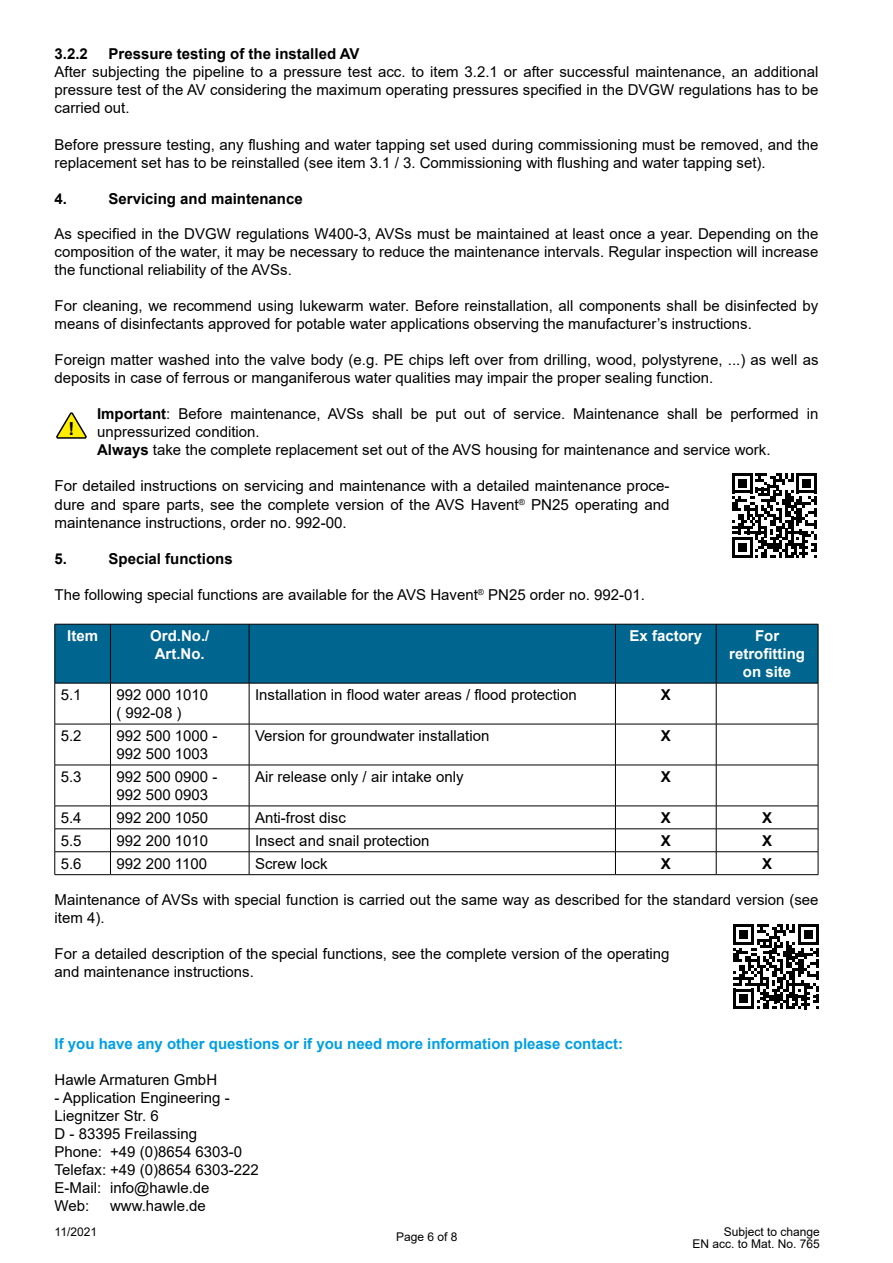
<style>
.page{position:relative;width:893px;height:1263px;background:#fff}
.page>*{position:absolute;margin:0;border:0;box-sizing:border-box;transform-origin:0 0}
.t1{font:700 18px "Arial";color:#000}
.t2{font:15.15px/18.3px "Arial";color:#000;text-align:justify}
.t3{font:15px/18px "Arial";color:#000}
.t4{font:700 15px "Arial";color:#000}
.t5{font:700 15px "Arial";color:#009fe3}
.t6{font:700 15px/18px "Arial";color:#fff;text-align:center}
.t7{font:12px/12px "Arial";color:#000;text-align:right}
.s1{font-weight:700}
</style>
<div class="page">
<div style="left:56px;top:625px;width:762px;height:58px;background:#00658f"></div>
<hr style="left:55px;top:624px;width:55px;height:1px;background:#000">
<hr style="left:55px;top:624px;width:1px;height:59px;background:#000">
<hr style="left:110px;top:624px;width:139px;height:1px;background:#000">
<hr style="left:110px;top:624px;width:1px;height:59px;background:#000">
<hr style="left:249px;top:624px;width:366px;height:1px;background:#000">
<hr style="left:249px;top:624px;width:1px;height:59px;background:#000">
<hr style="left:615px;top:624px;width:101px;height:1px;background:#000">
<hr style="left:615px;top:624px;width:1px;height:59px;background:#000">
<hr style="left:716px;top:624px;width:102px;height:1px;background:#000">
<hr style="left:716px;top:624px;width:1px;height:59px;background:#000">
<hr style="left:818px;top:624px;width:1px;height:59px;background:#000">
<hr style="left:55px;top:683px;width:55px;height:1px;background:#000">
<hr style="left:55px;top:683px;width:1px;height:41px;background:#000">
<hr style="left:110px;top:683px;width:139px;height:1px;background:#000">
<hr style="left:110px;top:683px;width:1px;height:41px;background:#000">
<hr style="left:249px;top:683px;width:366px;height:1px;background:#000">
<hr style="left:249px;top:683px;width:1px;height:41px;background:#000">
<hr style="left:615px;top:683px;width:101px;height:1px;background:#000">
<hr style="left:615px;top:683px;width:1px;height:41px;background:#000">
<hr style="left:716px;top:683px;width:102px;height:1px;background:#000">
<hr style="left:716px;top:683px;width:1px;height:41px;background:#000">
<hr style="left:818px;top:683px;width:1px;height:41px;background:#000">
<hr style="left:55px;top:724px;width:55px;height:1px;background:#000">
<hr style="left:55px;top:724px;width:1px;height:41px;background:#000">
<hr style="left:110px;top:724px;width:139px;height:1px;background:#000">
<hr style="left:110px;top:724px;width:1px;height:41px;background:#000">
<hr style="left:249px;top:724px;width:366px;height:1px;background:#000">
<hr style="left:249px;top:724px;width:1px;height:41px;background:#000">
<hr style="left:615px;top:724px;width:101px;height:1px;background:#000">
<hr style="left:615px;top:724px;width:1px;height:41px;background:#000">
<hr style="left:716px;top:724px;width:102px;height:1px;background:#000">
<hr style="left:716px;top:724px;width:1px;height:41px;background:#000">
<hr style="left:818px;top:724px;width:1px;height:41px;background:#000">
<hr style="left:55px;top:765px;width:55px;height:1px;background:#000">
<hr style="left:55px;top:765px;width:1px;height:41px;background:#000">
<hr style="left:110px;top:765px;width:139px;height:1px;background:#000">
<hr style="left:110px;top:765px;width:1px;height:41px;background:#000">
<hr style="left:249px;top:765px;width:366px;height:1px;background:#000">
<hr style="left:249px;top:765px;width:1px;height:41px;background:#000">
<hr style="left:615px;top:765px;width:101px;height:1px;background:#000">
<hr style="left:615px;top:765px;width:1px;height:41px;background:#000">
<hr style="left:716px;top:765px;width:102px;height:1px;background:#000">
<hr style="left:716px;top:765px;width:1px;height:41px;background:#000">
<hr style="left:818px;top:765px;width:1px;height:41px;background:#000">
<hr style="left:55px;top:806px;width:55px;height:1px;background:#000">
<hr style="left:110px;top:806px;width:139px;height:1px;background:#000">
<hr style="left:249px;top:806px;width:366px;height:1px;background:#000">
<hr style="left:615px;top:806px;width:101px;height:1px;background:#000">
<hr style="left:716px;top:806px;width:102px;height:1px;background:#000">
<hr style="left:55px;top:828px;width:55px;height:1px;background:#000">
<hr style="left:110px;top:828px;width:139px;height:1px;background:#000">
<hr style="left:249px;top:828px;width:366px;height:1px;background:#000">
<hr style="left:615px;top:828px;width:101px;height:1px;background:#000">
<hr style="left:716px;top:828px;width:102px;height:1px;background:#000">
<hr style="left:55px;top:851px;width:55px;height:1px;background:#000">
<svg style="left:55px;top:806px;width:1px;height:68px"></svg>
<hr style="left:110px;top:851px;width:139px;height:1px;background:#000">
<svg style="left:110px;top:806px;width:1px;height:68px"></svg>
<hr style="left:249px;top:851px;width:366px;height:1px;background:#000">
<svg style="left:249px;top:806px;width:1px;height:68px"></svg>
<hr style="left:615px;top:851px;width:101px;height:1px;background:#000">
<svg style="left:615px;top:806px;width:1px;height:68px"></svg>
<hr style="left:716px;top:851px;width:102px;height:1px;background:#000">
<svg style="left:716px;top:806px;width:1px;height:68px"></svg>
<svg style="left:818px;top:806px;width:1px;height:68px"></svg>
<hr style="left:55px;top:874px;width:55px;height:1px;background:#000">
<hr style="left:110px;top:874px;width:139px;height:1px;background:#000">
<hr style="left:249px;top:874px;width:366px;height:1px;background:#000">
<hr style="left:615px;top:874px;width:101px;height:1px;background:#000">
<hr style="left:716px;top:874px;width:102px;height:1px;background:#000">
<svg style="left:56px;top:412px;width:31px;height:27px"></svg>
<svg style="left:732px;top:473px;width:85px;height:85px"></svg>
<svg style="left:733px;top:924px;width:85px;height:85px"></svg>
<p class="t4" style="left:55px;top:43px;width:35px">3.2.2</p>
<p class="t4" style="left:109px;top:43px;width:252px">Pressure testing of the installed AV</p>
<p class="t3" style="left:55px;top:62px;width:765px;text-align:justify">After subjecting the pipeline to a pressure test acc. to item 3.2.1 or after successful maintenance, an additional pressure test of the AV considering the maximum operating pressures specified in the DVGW regulations has to be carried out.</p>
<p class="t3" style="left:55px;top:135px;width:765px">Before pressure testing, any flushing and water tapping set used during commissioning must be removed, and the replacement set has to be reinstalled (see item 3.1 / 3. Commissioning with flushing and water tapping set).</p>
<p class="t4" style="left:55px;top:188px;width:14px">4.</p>
<p class="t4" style="left:109px;top:188px;width:196px">Servicing and maintenance</p>
<p class="t3" style="left:55px;top:225px;width:765px;text-align:justify">As specified in the DVGW regulations W400-3, AVSs must be maintained at least once a year. Depending on the composition of the water, it may be necessary to reduce the maintenance intervals. Regular inspection will increase the functional reliability of the AVSs.</p>
<p class="t3" style="left:55px;top:297px;width:765px">For cleaning, we recommend using lukewarm water. Before reinstallation, all components shall be disinfected by means of disinfectants approved for potable water applications observing the manufacturer’s instructions.</p>
<p class="t3" style="left:55px;top:351px;width:765px">Foreign matter washed into the valve body (e.g. PE chips left over from drilling, wood, polystyrene, ...) as well as deposits in case of ferrous or manganiferous water qualities may impair the proper sealing function.</p>
<p class="t3" style="left:97px;top:405px;width:723px"><span class="s1">Important</span>: Before maintenance, AVSs shall be put out of service. Maintenance shall be performed in unpressurized condition.<br><span class="s1">Always</span> take the complete replacement set out of the AVS housing for maintenance and service work.</p>
<p class="t2" style="left:55px;top:477px;width:616px">For detailed instructions on servicing and maintenance with a detailed maintenance proce&shy;dure and spare parts, see the complete version of the AVS Havent<sup>®</sup> PN25 operating and maintenance instructions, order no. 992-00.</p>
<p class="t4" style="left:55px;top:548px;width:14px">5.</p>
<p class="t4" style="left:109px;top:548px;width:126px">Special functions</p>
<p class="t3" style="left:55px;top:586px;width:592px">The following special functions are available for the AVS Havent<sup>®</sup> PN25 order no. 992-01.</p>
<p class="t6" style="left:67px;top:627px;width:32px">Item</p>
<p class="t6" style="left:150px;top:627px;width:61px">Ord.No./<br>Art.No.</p>
<p class="t6" style="left:630px;top:627px;width:74px">Ex factory</p>
<p class="t6" style="left:729px;top:627px;width:77px">For retrofitting on site</p>
<p class="t3" style="left:61px;top:686px;width:22px">5.1</p>
<p class="t3" style="left:116px;top:686px;width:93px">992 000 1010 ( 992-08 )</p>
<p class="t3" style="left:255px;top:686px;width:323px">Installation in flood water areas / flood protection</p>
<p class="t4" style="left:661px;top:684px;width:12px">X</p>
<p class="t3" style="left:61px;top:727px;width:22px">5.2</p>
<p class="t3" style="left:116px;top:727px;width:102px">992 500 1000 -<br>992 500 1003</p>
<p class="t3" style="left:255px;top:727px;width:236px">Version for groundwater installation</p>
<p class="t4" style="left:661px;top:725px;width:12px">X</p>
<p class="t3" style="left:61px;top:767px;width:22px">5.3</p>
<p class="t3" style="left:116px;top:767px;width:102px">992 500 0900 -<br>992 500 0903</p>
<p class="t3" style="left:255px;top:767px;width:210px">Air release only / air intake only</p>
<p class="t4" style="left:661px;top:766px;width:12px">X</p>
<p class="t3" style="left:61px;top:808px;width:22px">5.4</p>
<p class="t3" style="left:116px;top:808px;width:93px">992 200 1050</p>
<p class="t3" style="left:255px;top:808px;width:92px">Anti-frost disc</p>
<p class="t4" style="left:661px;top:807px;width:12px">X</p>
<p class="t4" style="left:762px;top:807px;width:12px">X</p>
<p class="t3" style="left:61px;top:831px;width:22px">5.5</p>
<p class="t3" style="left:116px;top:831px;width:93px">992 200 1010</p>
<p class="t3" style="left:255px;top:831px;width:176px">Insect and snail protection</p>
<p class="t4" style="left:661px;top:830px;width:12px">X</p>
<p class="t4" style="left:762px;top:830px;width:12px">X</p>
<p class="t3" style="left:61px;top:854px;width:22px">5.6</p>
<p class="t3" style="left:116px;top:854px;width:92px">992 200 1100</p>
<p class="t3" style="left:255px;top:854px;width:74px">Screw lock</p>
<p class="t4" style="left:661px;top:853px;width:12px">X</p>
<p class="t4" style="left:762px;top:853px;width:12px">X</p>
<p class="t3" style="left:55px;top:890px;width:765px">Maintenance of AVSs with special function is carried out the same way as described for the standard version (see item 4).</p>
<p class="t3" style="left:55px;top:944px;width:617px">For a detailed description of the special functions, see the complete version of the operating and maintenance instructions.</p>
<p class="t1" style="left:69px;top:416px;width:7px">!</p>
<p class="t5" style="left:55px;top:1033px;width:570px">If you have any other questions or if you need more information please contact:</p>
<p class="t3" style="left:55px;top:1070px;width:164px">Hawle Armaturen GmbH</p>
<p class="t3" style="left:55px;top:1088px;width:206px">- Application Engineering -<br>Liegnitzer Str. 6<br>D - 83395 Freilassing<br>Phone: +49 (0)8654 6303-0<br>Telefax: +49 (0)8654 6303-222<br>E-Mail: info@hawle.de<br>Web:</p>
<p class="t3" style="left:110px;top:1196px;width:97px">www.hawle.de</p>
<p class="t7" style="left:55px;top:1226px;width:44px">11/2021</p>
<p class="t7" style="left:692px;top:1226px;width:129px">Subject to change<br>EN acc. to Mat. No. 765</p>
<p class="t7" style="left:396px;top:1230px;width:63px">Page 6 of 8</p>
</div>
